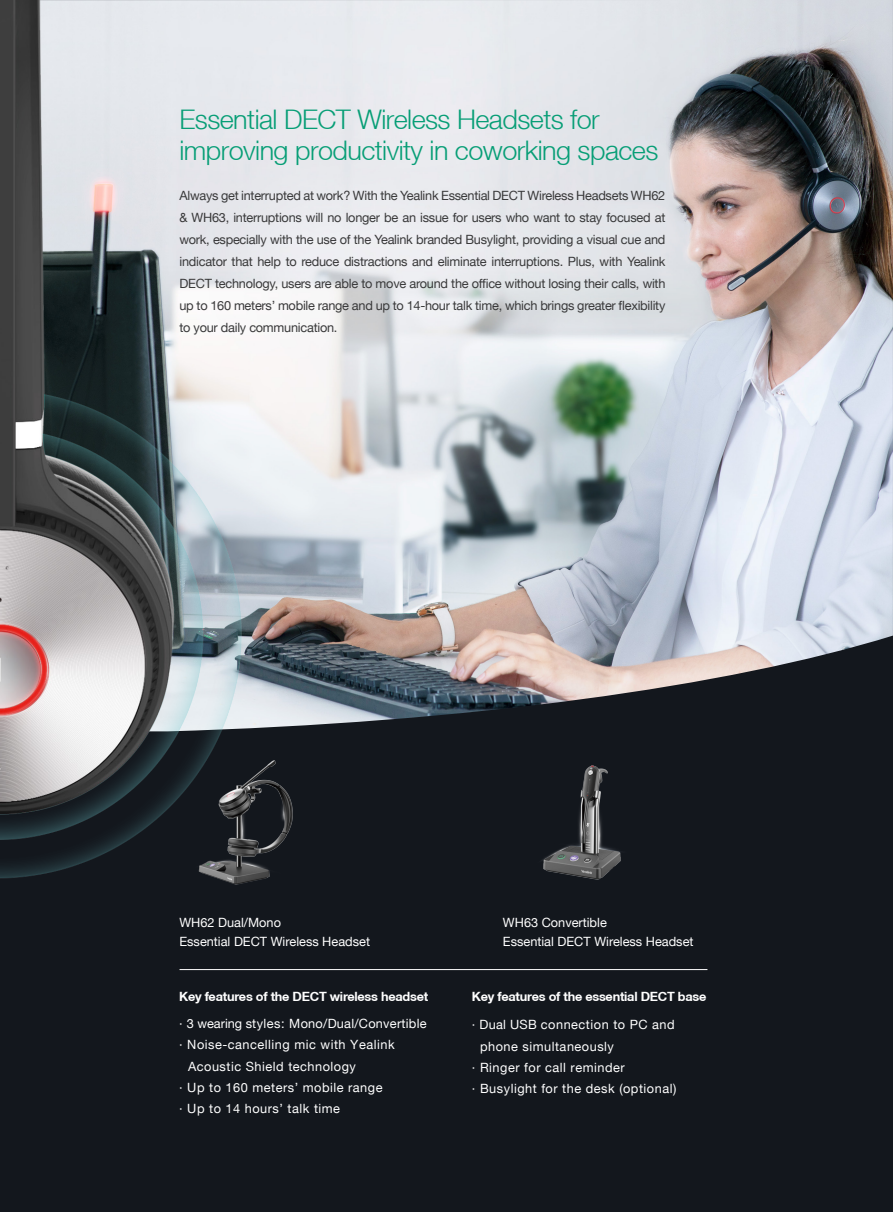
<style>
.page{position:relative;width:893px;height:1212px;background:#13171d}
.page>*{position:absolute;margin:0;border:0;box-sizing:border-box;transform-origin:0 0}
.t1{font:300 27px/31.2px "Helvetica Neue LT";letter-spacing:-.02em;color:#079e76}
.t2{font:12.75px/21.9px "Helvetica Neue LT";letter-spacing:-.02em;color:#39393a;text-align:justify}
.t3{font:12.75px "Helvetica Neue LT";letter-spacing:.04em;color:#fff}
.t4{font:12.75px/18.9px "Helvetica Neue LT";color:#fff}
.t5{font:700 12.75px "Helvetica Neue CE";letter-spacing:-.02em;color:#fff}
.t6{font:12.75px "Helvetica Neue LT";letter-spacing:.02em;color:#fff}
</style>
<div class="page">
<img style="left:293px;top:0;width:600px;height:726px">
<img style="left:541px;top:765px;width:80px;height:115px">
<img style="left:0;top:0;width:293px;height:885px">
<hr style="left:180px;top:969px;width:527px;height:1px;background:#fff">
<h1 class="t1" style="left:179px;top:103px;width:480px">Essential DECT Wireless Headsets for improving productivity in coworking spaces</h1>
<p class="t2" style="left:179px;top:184px;width:488px">Always get interrupted at work? With the Yealink Essential DECT Wireless Headsets WH62 &amp; WH63, interruptions will no longer be an issue for users who want to stay focused at work, especially with the use of the Yealink branded Busylight, providing a visual cue and indicator that help to reduce distractions and eliminate interruptions. Plus, with Yealink DECT technology, users are able to move around the office without losing their calls, with up to 160 meters’ mobile range and up to 14-hour talk time, which brings greater flexibility to your daily communication.</p>
<p class="t4" style="left:179px;top:913px;width:192px">WH62 Dual/Mono<br>Essential DECT Wireless Headset</p>
<p class="t4" style="left:503px;top:913px;width:192px">WH63 Convertible<br>Essential DECT Wireless Headset</p>
<p class="t5" style="left:179px;top:988px;width:250px">Key features of the DECT wireless headset</p>
<p class="t6" style="left:179px;top:1016px;width:249px">· 3 wearing styles: Mono/Dual/Convertible</p>
<p class="t3" style="left:179px;top:1037px;width:217px">· Noise-cancelling mic with Yealink</p>
<p class="t3" style="left:188px;top:1058px;width:169px">Acoustic Shield technology</p>
<p class="t3" style="left:179px;top:1080px;width:205px">· Up to 160 meters’ mobile range</p>
<p class="t3" style="left:179px;top:1101px;width:162px">· Up to 14 hours’ talk time</p>
<p class="t5" style="left:472px;top:988px;width:236px">Key features of the essential DECT base</p>
<p class="t3" style="left:472px;top:1017px;width:204px">· Dual USB connection to PC and</p>
<p class="t3" style="left:480px;top:1038px;width:135px">phone simultaneously</p>
<p class="t3" style="left:472px;top:1060px;width:154px">· Ringer for call reminder</p>
<p class="t3" style="left:472px;top:1081px;width:206px">· Busylight for the desk (optional)</p>
</div>
